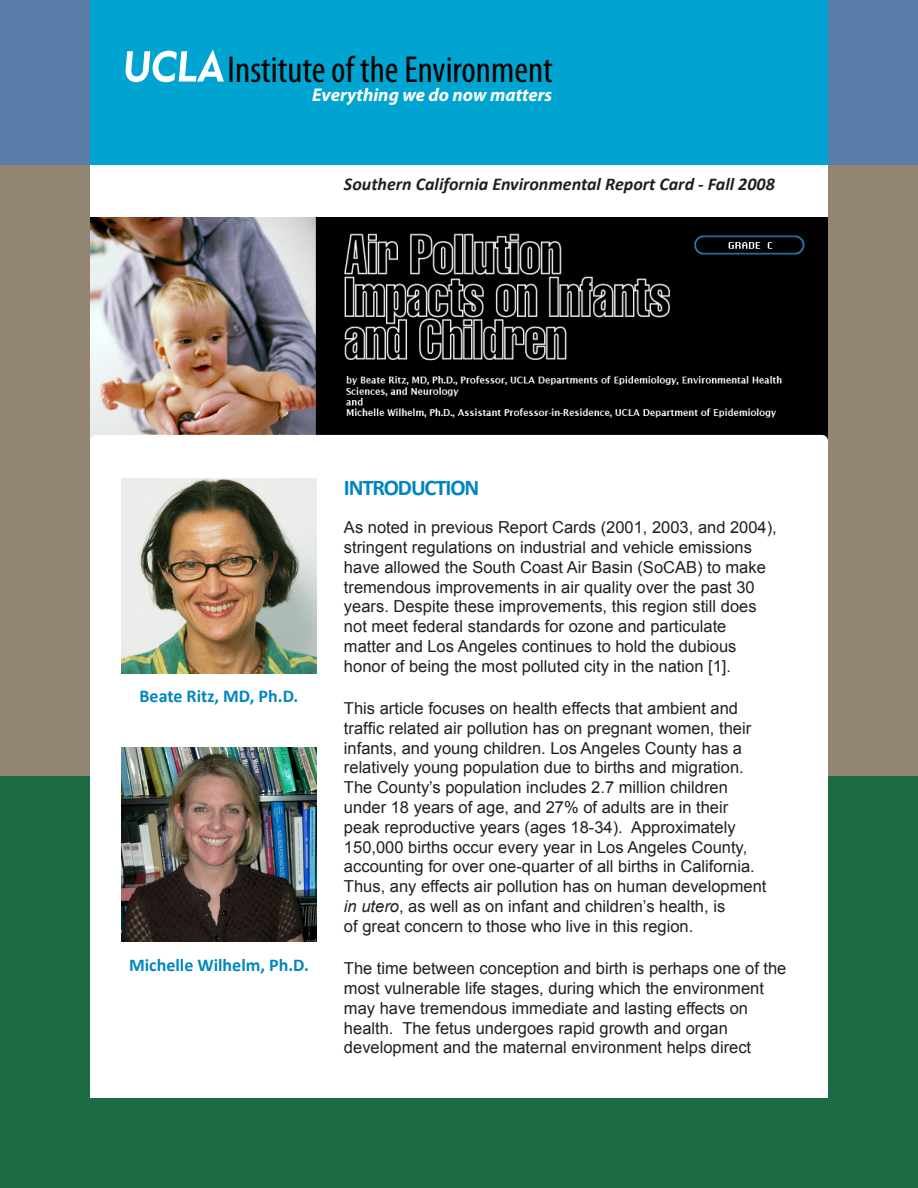
<style>
.page{position:relative;width:918px;height:1188px;background:#fff}
.page>*{position:absolute;margin:0;border:0;box-sizing:border-box;transform-origin:0 0}
.t1{font:condensed 37.65px "Myriad Pro";color:#000}
.t2{font:700 22.5px "Calibri";letter-spacing:-.05em;color:#0086bf}
.t3{font:italic 700 18.45px "Myriad Pro";color:#fff}
.t4{font:italic 700 18px "Calibri";color:#231f20}
.t5{font:700 18px "Calibri";color:#0086bf}
.t6{font:16.5px/19.8px "Arial";color:#231f20}
.s1{font-style:italic}
</style>
<div class="page">
<div style="left:0;top:0;width:918px;height:165px;background:#597da8"></div>
<div style="left:0;top:165px;width:918px;height:614px;background:#928572"></div>
<div style="left:0;top:777px;width:918px;height:411px;background:#1d6b45"></div>
<div style="left:90px;top:0;width:738px;height:165px;background:#00a4d0"></div>
<div style="left:90px;top:165px;width:738px;height:933px;background:#fff"></div>
<svg style="left:126px;top:50px;width:98px;height:32px"></svg>
<img style="left:90px;top:217px;width:738px;height:223px">
<img style="left:122px;top:478px;width:194px;height:196px">
<img style="left:122px;top:747px;width:194px;height:195px">
<h1 class="t1" style="left:228px;top:46px;width:327px">Institute of the Environment</h1>
<p class="t3" style="left:312px;top:83px;width:242px">Everything we do now matters</p>
<p class="t4" style="left:344px;top:176px;width:432px">Southern California Environmental Report Card - Fall 2008</p>
<p class="t5" style="left:140px;top:688px;width:160px">Beate Ritz, MD, Ph.D.</p>
<p class="t5" style="left:129px;top:957px;width:181px">Michelle Wilhelm, Ph.D.</p>
<h2 class="t2" style="left:344px;top:478px;width:137px">INTRODUCTION</h2>
<p class="t6" style="left:344px;top:518px;width:434px">As noted in previous Report Cards (2001, 2003, and 2004), stringent regulations on industrial and vehicle emissions have allowed the South Coast Air Basin (SoCAB) to make tremendous improvements in air quality over the past 30 years. Despite these improvements, this region still does not meet federal standards for ozone and particulate matter and Los Angeles continues to hold the dubious honor of being the most polluted city in the nation [1].</p>
<p class="t6" style="left:344px;top:698px;width:424px">This article focuses on health effects that ambient and traffic related air pollution has on pregnant women, their infants, and young children. Los Angeles County has a relatively young population due to births and migration.<br>The County’s population includes 2.7 million children under 18 years of age, and 27% of adults are in their peak reproductive years (ages 18-34). Approximately 150,000 births occur every year in Los Angeles County, accounting for over one-quarter of all births in California.<br>Thus, any effects air pollution has on human development <span class="s1">in utero</span>, as well as on infant and children’s health, is<br>of great concern to those who live in this region.</p>
<p class="t6" style="left:344px;top:959px;width:444px">The time between conception and birth is perhaps one of the most vulnerable life stages, during which the environment may have tremendous immediate and lasting effects on health. The fetus undergoes rapid growth and organ development and the maternal environment helps direct</p>
</div>
